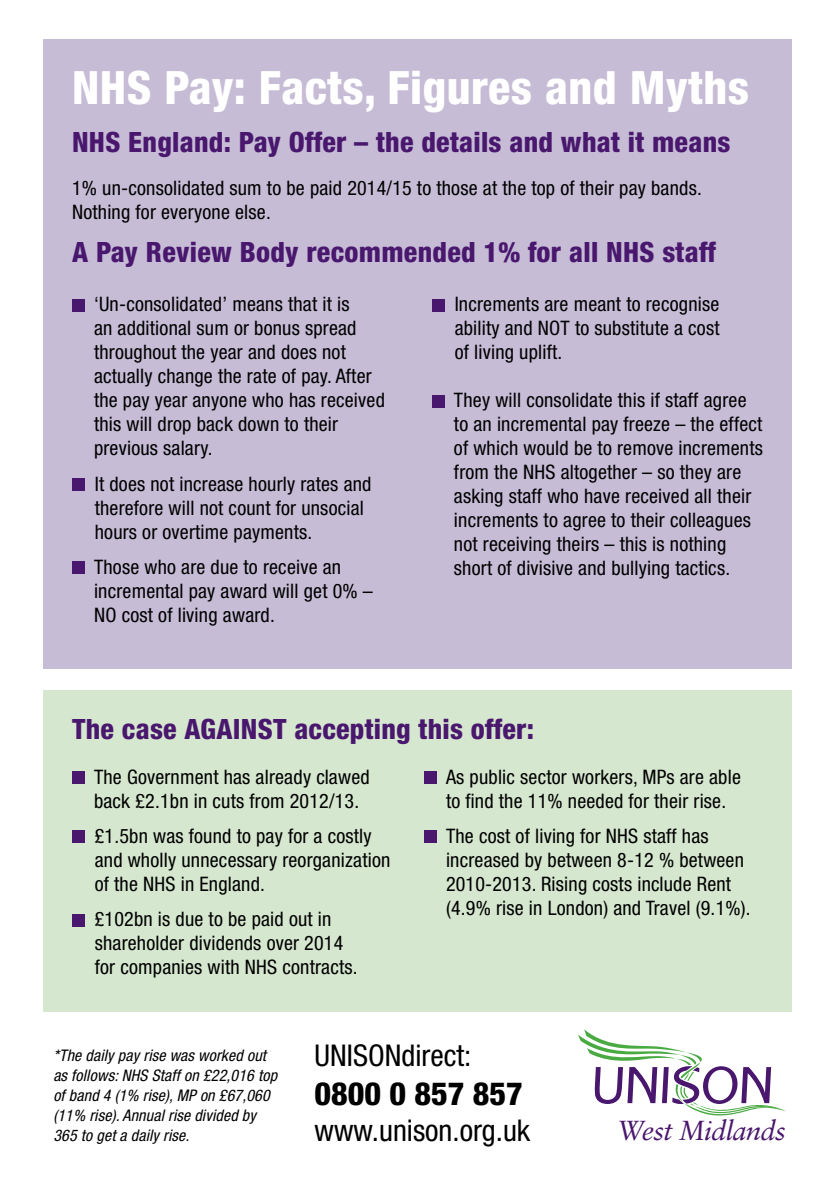
<style>
.page{position:relative;width:840px;height:1191px;background:#fff}
.page>*{position:absolute;margin:0;border:0;box-sizing:border-box;transform-origin:0 0}
.t1{font:800 condensed 46px "Helvetica Neue LT Std";letter-spacing:.01em;color:#fff}
.t2{font:800 condensed 32px "Helvetica Neue LT Std";color:#000}
.t3{font:condensed 30px "Helvetica Neue LT Std";color:#000}
.t4{font:800 condensed 28px "Helvetica Neue LT Std";letter-spacing:.01em;color:#49176d}
.t5{font:italic 27.6px "Sabon";letter-spacing:-.025em;color:#49176d}
.t6{font:condensed 20px/24px "Helvetica Neue LT Std";letter-spacing:.01em;color:#000}
.t7{font:italic condensed 16px/20px "Helvetica Neue LT Std";letter-spacing:.01em;color:#000}
</style>
<div class="page">
<div style="left:44px;top:690px;width:747px;height:322px;background:#d6e7cf"></div>
<div style="left:44px;top:40px;width:747px;height:629px;background:#c6bcd6"></div>
<div style="left:72px;top:299px;width:12px;height:12px;background:#49176d"></div>
<div style="left:72px;top:478px;width:12px;height:13px;background:#49176d"></div>
<div style="left:72px;top:561px;width:12px;height:13px;background:#49176d"></div>
<div style="left:432px;top:299px;width:12px;height:12px;background:#49176d"></div>
<div style="left:432px;top:395px;width:12px;height:12px;background:#49176d"></div>
<div style="left:72px;top:771px;width:12px;height:12px;background:#49176d"></div>
<div style="left:72px;top:830px;width:12px;height:13px;background:#49176d"></div>
<div style="left:72px;top:914px;width:12px;height:12px;background:#49176d"></div>
<div style="left:424px;top:771px;width:12px;height:12px;background:#49176d"></div>
<div style="left:424px;top:830px;width:12px;height:13px;background:#49176d"></div>
<svg style="left:578px;top:1029px;width:207px;height:86px"></svg>
<h1 class="t1" style="left:72px;top:59px;width:678px">NHS Pay: Facts, Figures and Myths</h1>
<h3 class="t4" style="left:72px;top:125px;width:659px">NHS England: Pay Offer – the details and what it means</h3>
<p class="t6" style="left:72px;top:175px;width:631px">1% un-consolidated sum to be paid 2014/15 to those at the top of their pay bands.<br>Nothing for everyone else.</p>
<h3 class="t4" style="left:72px;top:234px;width:645px">A Pay Review Body recommended 1% for all NHS staff</h3>
<p class="t6" style="left:94px;top:292px;width:292px">‘Un-consolidated’ means that it is<br>an additional sum or bonus spread throughout the year and does not actually change the rate of pay. After the pay year anyone who has received this will drop back down to their previous salary.</p>
<p class="t6" style="left:95px;top:471px;width:278px">It does not increase hourly rates and therefore will not count for unsocial hours or overtime payments.</p>
<p class="t6" style="left:94px;top:555px;width:280px">Those who are due to receive an incremental pay award will get 0% –<br>NO cost of living award.</p>
<p class="t6" style="left:454px;top:292px;width:266px;text-align:justify">Increments are meant to recognise ability and NOT to substitute a cost of living uplift.</p>
<p class="t6" style="left:453px;top:388px;width:310px">They will consolidate this if staff agree to an incremental pay freeze – the effect of which would be to remove increments from the NHS altogether – so they are asking staff who have received all their increments to agree to their colleagues not receiving theirs – this is nothing short of divisive and bullying tactics.</p>
<h3 class="t4" style="left:72px;top:712px;width:463px">The case AGAINST accepting this offer:</h3>
<p class="t6" style="left:94px;top:764px;width:277px">The Government has already clawed back £2.1bn in cuts from 2012/13.</p>
<p class="t6" style="left:95px;top:824px;width:297px">£1.5bn was found to pay for a costly and wholly unnecessary reorganization of the NHS in England.</p>
<p class="t6" style="left:95px;top:907px;width:264px">£102bn is due to be paid out in shareholder dividends over 2014 for companies with NHS contracts.</p>
<p class="t6" style="left:446px;top:764px;width:296px">As public sector workers, MPs are able to find the 11% needed for their rise.</p>
<p class="t6" style="left:446px;top:824px;width:306px">The cost of living for NHS staff has increased by between 8-12 % between 2010-2013. Rising costs include Rent (4.9% rise in London) and Travel (9.1%).</p>
<p class="t7" style="left:53px;top:1045px;width:225px">*The daily pay rise was worked out as follows: NHS Staff on £22,016 top of band 4 (1% rise), MP on £67,060 (11% rise). Annual rise divided by<br>365 to get a daily rise.</p>
<h3 class="t3" style="left:314px;top:1038px;width:158px">UNISONdirect:</h3>
<h2 class="t2" style="left:314px;top:1073px;width:209px">0800 0 857 857</h2>
<h3 class="t3" style="left:314px;top:1113px;width:217px">www.unison.org.uk</h3>
<h3 class="t5" style="left:616px;top:1114px;width:171px">West Midlands</h3>
</div>
